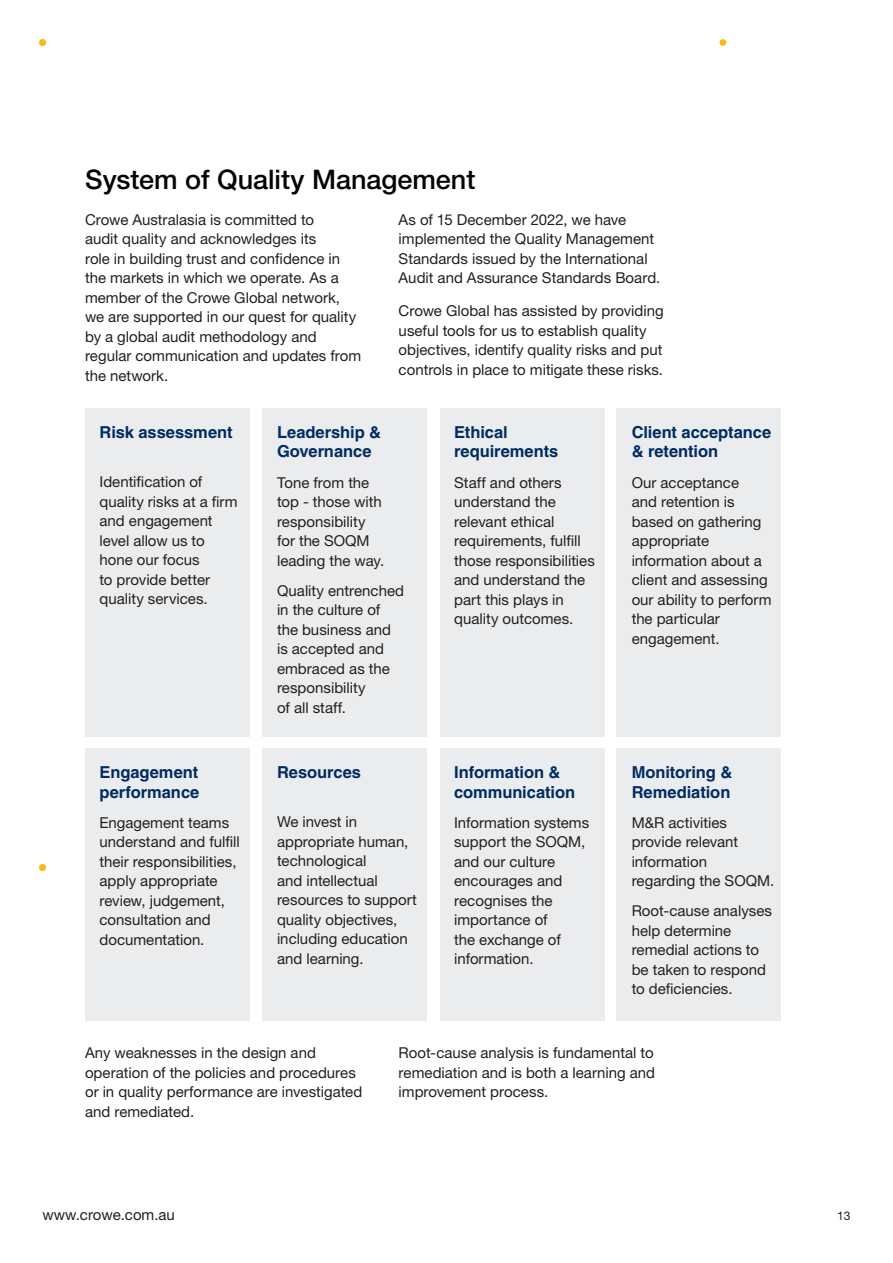
<style>
.page{position:relative;width:893px;height:1263px;background:#fff}
.page>*{position:absolute;margin:0;border:0;box-sizing:border-box;transform-origin:0 0}
.Body_Copy{font:500 27px "Helvetica Neue LT Std";color:#040503}
.Body_Copy-2{font:700 16.5px/19.5px "Helvetica LT Std";letter-spacing:-.005em;color:#002c62}
.Body_Copy-3{font:15px/19.5px "Helvetica Neue LT Std";color:#231f20}
.Pull_Quotes{font:15px/19.5px "Helvetica Neue LT Std";color:#231f20}
.t1{font:12px "Helvetica Neue LT Std";color:#231f20}
</style>
<div class="page">
<div style="left:39px;top:864px;width:7px;height:7px;background:#fcb814;border-radius:50%"></div>
<div style="left:39px;top:39px;width:7px;height:7px;background:#fcb814;border-radius:50%"></div>
<div style="left:719px;top:39px;width:7px;height:7px;background:#fcb814;border-radius:50%"></div>
<div style="left:85px;top:408px;width:165px;height:329px;background:#eaecee"></div>
<div style="left:262px;top:408px;width:165px;height:329px;background:#eaecee"></div>
<div style="left:440px;top:408px;width:164px;height:329px;background:#eaecee"></div>
<div style="left:616px;top:408px;width:165px;height:329px;background:#eaecee"></div>
<div style="left:85px;top:748px;width:165px;height:272px;background:#eaecee"></div>
<div style="left:262px;top:748px;width:165px;height:272px;background:#eaecee"></div>
<div style="left:440px;top:748px;width:164px;height:272px;background:#eaecee"></div>
<div style="left:616px;top:748px;width:165px;height:272px;background:#eaecee"></div>
<p class="Body_Copy" style="left:85px;top:164px;width:392px">System of Quality Management</p>
<p class="Pull_Quotes" style="left:85px;top:209px;width:278px">Crowe Australasia is committed to<br>audit quality and acknowledges its<br>role in building trust and confidence in the markets in which we operate. As a member of the Crowe Global network, we are supported in our quest for quality by a global audit methodology and regular communication and updates from the network.</p>
<p class="Pull_Quotes" style="left:399px;top:209px;width:263px">As of 15 December 2022, we have implemented the Quality Management Standards issued by the International Audit and Assurance Standards Board.</p>
<p class="Pull_Quotes" style="left:399px;top:301px;width:266px">Crowe Global has assisted by providing useful tools for us to establish quality objectives, identify quality risks and put controls in place to mitigate these risks.</p>
<p class="Body_Copy-2" style="left:99px;top:422px;width:135px">Risk assessment</p>
<p class="Body_Copy-3" style="left:99px;top:472px;width:139px">Identification of quality risks at a firm and engagement level allow us to hone our focus<br>to provide better quality services.</p>
<p class="Body_Copy-2" style="left:99px;top:762px;width:101px">Engagement performance</p>
<p class="Body_Copy-3" style="left:99px;top:812px;width:142px">Engagement teams understand and fulfill their responsibilities, apply appropriate review, judgement, consultation and documentation.</p>
<p class="Body_Copy-2" style="left:277px;top:422px;width:106px">Leadership &amp;<br>Governance</p>
<p class="Body_Copy-3" style="left:277px;top:472px;width:109px">Tone from the top - those with responsibility for the SOQM leading the way.</p>
<p class="Body_Copy-3" style="left:277px;top:580px;width:129px">Quality entrenched in the culture of the business and is accepted and embraced as the responsibility<br>of all staff.</p>
<p class="Body_Copy-2" style="left:277px;top:762px;width:85px">Resources</p>
<p class="Body_Copy-3" style="left:277px;top:812px;width:141px">We invest in appropriate human, technological<br>and intellectual resources to support quality objectives, including education and learning.</p>
<p class="Body_Copy-2" style="left:454px;top:422px;width:106px">Ethical requirements</p>
<p class="Body_Copy-3" style="left:454px;top:472px;width:142px">Staff and others understand the relevant ethical requirements, fulfill those responsibilities and understand the part this plays in quality outcomes.</p>
<p class="Body_Copy-2" style="left:632px;top:422px;width:141px">Client acceptance &amp; retention</p>
<p class="Body_Copy-3" style="left:632px;top:472px;width:141px">Our acceptance<br>and retention is based on gathering appropriate information about a client and assessing our ability to perform the particular engagement.</p>
<p class="Body_Copy-2" style="left:454px;top:762px;width:123px">Information &amp; communication</p>
<p class="Body_Copy-3" style="left:454px;top:812px;width:137px">Information systems support the SOQM, and our culture encourages and recognises the importance of<br>the exchange of information.</p>
<p class="Body_Copy-2" style="left:632px;top:762px;width:102px">Monitoring &amp;<br>Remediation</p>
<p class="Body_Copy-3" style="left:632px;top:812px;width:144px">M&amp;R activities provide relevant information regarding the SOQM.</p>
<p class="Body_Copy-3" style="left:632px;top:901px;width:142px">Root-cause analyses help determine remedial actions to be taken to respond to deficiencies.</p>
<p class="Pull_Quotes" style="left:85px;top:1043px;width:279px">Any weaknesses in the design and operation of the policies and procedures or in quality performance are investigated and remediated.</p>
<p class="Pull_Quotes" style="left:399px;top:1043px;width:258px;text-align:justify">Root-cause analysis is fundamental to remediation and is both a learning and improvement process.</p>
<p class="Pull_Quotes" style="left:43px;top:1205px;width:134px">www.crowe.com.au</p>
<p class="t1" style="left:837px;top:1209px;width:15px">13</p>
</div>
